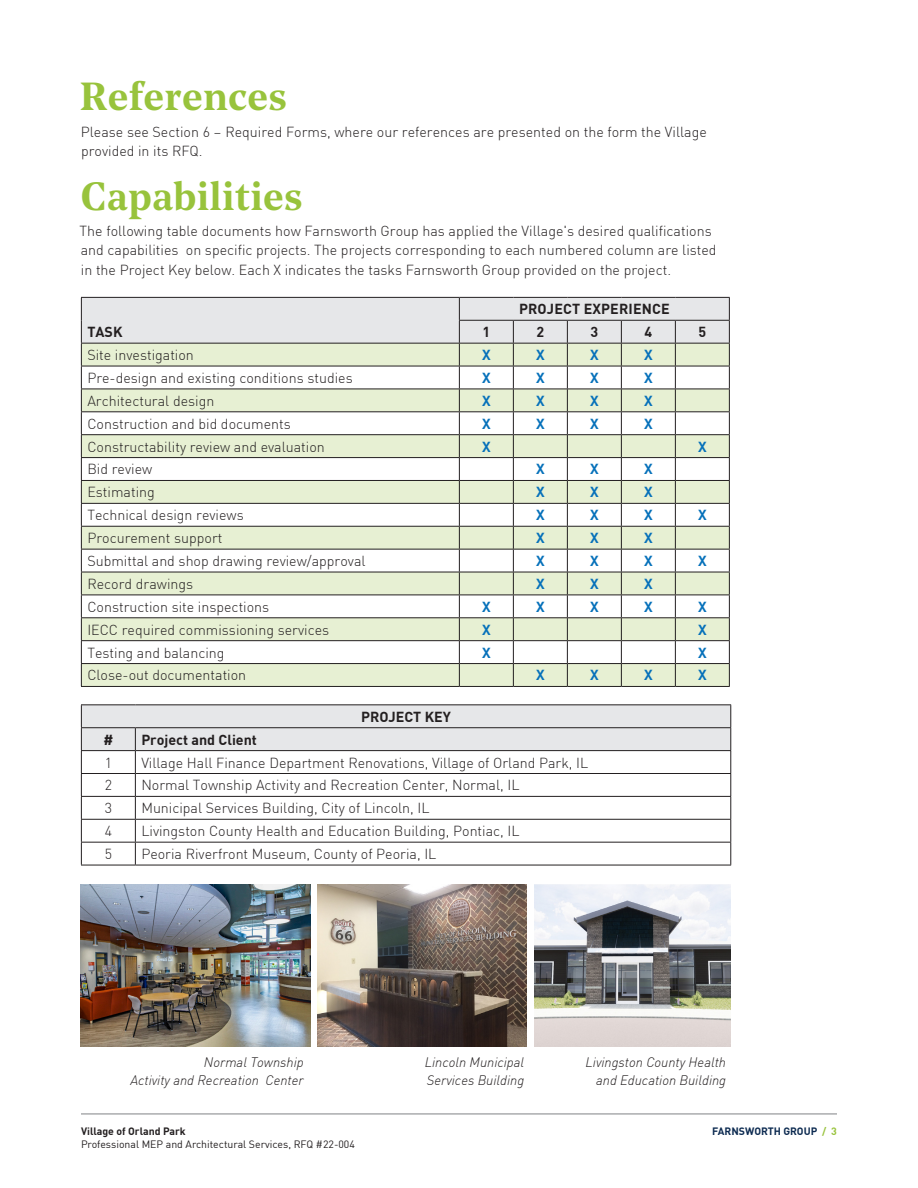
<style>
.page{position:relative;width:918px;height:1188px;background:#fff}
.page>*{position:absolute;margin:0;border:0;box-sizing:border-box;transform-origin:0 0}
.Section_Header_-_gre{font:600 39px "Noe Text";color:#98c33c}
.Body_Copy{font:300 14.25px/19.5px "DINOT";color:#231f20}
.Body_Copy-2{font:700 14.25px "DINOT";color:#231f20}
.Body_Copy-3{font:700 14.25px "DINOT";color:#0671ba}
.t1{font:italic 300 13.5px/18px "DINOT";color:#231f20;text-align:right}
.t2{font:10.5px "DINOT";color:#231f20}
.t3{font:700 10.5px "DINOT";color:#231f20}
.t4{font:700 10.5px "DINOT";color:#0d2b51}
.s1{color:#98c33c}
</style>
<div class="page">
<hr style="left:81px;top:1114px;width:756px;height:1px;background:#808285">
<svg style="left:81px;top:297px;width:649px;height:389px"></svg>
<hr style="left:81px;top:686px;width:378px;height:1px;background:#231f20">
<hr style="left:459px;top:686px;width:54px;height:1px;background:#231f20">
<hr style="left:513px;top:686px;width:54px;height:1px;background:#231f20">
<hr style="left:567px;top:686px;width:54px;height:1px;background:#231f20">
<hr style="left:621px;top:686px;width:54px;height:1px;background:#231f20">
<hr style="left:675px;top:686px;width:55px;height:1px;background:#231f20">
<hr style="left:81px;top:704px;width:54px;height:1px;background:#231f20">
<hr style="left:135px;top:704px;width:596px;height:1px;background:#231f20">
<svg style="left:81px;top:705px;width:650px;height:160px"></svg>
<hr style="left:81px;top:865px;width:54px;height:1px;background:#231f20">
<hr style="left:135px;top:865px;width:596px;height:1px;background:#231f20">
<img style="left:81px;top:884px;width:229px;height:162px">
<img style="left:318px;top:884px;width:209px;height:162px">
<img style="left:534px;top:884px;width:196px;height:162px">
<p class="Section_Header_-_gre" style="left:80px;top:67px;width:209px">References</p>
<p class="Body_Copy" style="left:81px;top:120px;width:628px">Please see Section 6 – Required Forms, where our references are presented on the form the Village provided in its RFQ.</p>
<p class="Section_Header_-_gre" style="left:81px;top:167px;width:224px">Capabilities</p>
<p class="Body_Copy" style="left:80px;top:220px;width:639px">The following table documents how Farnsworth Group has applied the Village's desired qualifications and capabilities on specific projects. The projects corresponding to each numbered column are listed in the Project Key below. Each X indicates the tasks Farnsworth Group provided on the project.</p>
<p class="Body_Copy-2" style="left:87px;top:321px;width:37px">TASK</p>
<p class="Body_Copy-2" style="left:519px;top:298px;width:152px">PROJECT EXPERIENCE</p>
<p class="Body_Copy-2" style="left:483px;top:321px;width:9px">1</p>
<p class="Body_Copy-2" style="left:537px;top:321px;width:9px">2</p>
<p class="Body_Copy-2" style="left:591px;top:321px;width:9px">3</p>
<p class="Body_Copy-2" style="left:645px;top:321px;width:9px">4</p>
<p class="Body_Copy-2" style="left:699px;top:321px;width:9px">5</p>
<p class="Body_Copy" style="left:87px;top:344px;width:108px">Site investigation</p>
<p class="Body_Copy-3" style="left:482px;top:344px;width:10px">X</p>
<p class="Body_Copy-3" style="left:536px;top:344px;width:10px">X</p>
<p class="Body_Copy-3" style="left:590px;top:344px;width:10px">X</p>
<p class="Body_Copy-3" style="left:644px;top:344px;width:10px">X</p>
<p class="Body_Copy" style="left:87px;top:367px;width:267px">Pre-design and existing conditions studies</p>
<p class="Body_Copy-3" style="left:482px;top:367px;width:10px">X</p>
<p class="Body_Copy-3" style="left:536px;top:367px;width:10px">X</p>
<p class="Body_Copy-3" style="left:590px;top:367px;width:10px">X</p>
<p class="Body_Copy-3" style="left:644px;top:367px;width:10px">X</p>
<p class="Body_Copy" style="left:87px;top:390px;width:128px">Architectural design</p>
<p class="Body_Copy-3" style="left:482px;top:390px;width:10px">X</p>
<p class="Body_Copy-3" style="left:536px;top:390px;width:10px">X</p>
<p class="Body_Copy-3" style="left:590px;top:390px;width:10px">X</p>
<p class="Body_Copy-3" style="left:644px;top:390px;width:10px">X</p>
<p class="Body_Copy" style="left:87px;top:413px;width:205px">Construction and bid documents</p>
<p class="Body_Copy-3" style="left:482px;top:412px;width:10px">X</p>
<p class="Body_Copy-3" style="left:536px;top:412px;width:10px">X</p>
<p class="Body_Copy-3" style="left:590px;top:412px;width:10px">X</p>
<p class="Body_Copy-3" style="left:644px;top:412px;width:10px">X</p>
<p class="Body_Copy" style="left:87px;top:436px;width:239px">Constructability review and evaluation</p>
<p class="Body_Copy-3" style="left:482px;top:435px;width:10px">X</p>
<p class="Body_Copy-3" style="left:698px;top:435px;width:10px">X</p>
<p class="Body_Copy" style="left:87px;top:458px;width:66px">Bid review</p>
<p class="Body_Copy-3" style="left:536px;top:458px;width:10px">X</p>
<p class="Body_Copy-3" style="left:590px;top:458px;width:10px">X</p>
<p class="Body_Copy-3" style="left:644px;top:458px;width:10px">X</p>
<p class="Body_Copy" style="left:87px;top:481px;width:69px">Estimating</p>
<p class="Body_Copy-3" style="left:536px;top:481px;width:10px">X</p>
<p class="Body_Copy-3" style="left:590px;top:481px;width:10px">X</p>
<p class="Body_Copy-3" style="left:644px;top:481px;width:10px">X</p>
<p class="Body_Copy" style="left:87px;top:504px;width:158px">Technical design reviews</p>
<p class="Body_Copy-3" style="left:536px;top:504px;width:10px">X</p>
<p class="Body_Copy-3" style="left:590px;top:504px;width:10px">X</p>
<p class="Body_Copy-3" style="left:644px;top:504px;width:10px">X</p>
<p class="Body_Copy-3" style="left:698px;top:504px;width:10px">X</p>
<p class="Body_Copy" style="left:87px;top:527px;width:137px">Procurement support</p>
<p class="Body_Copy-3" style="left:536px;top:527px;width:10px">X</p>
<p class="Body_Copy-3" style="left:590px;top:527px;width:10px">X</p>
<p class="Body_Copy-3" style="left:644px;top:527px;width:10px">X</p>
<p class="Body_Copy" style="left:87px;top:550px;width:280px">Submittal and shop drawing review/approval</p>
<p class="Body_Copy-3" style="left:536px;top:550px;width:10px">X</p>
<p class="Body_Copy-3" style="left:590px;top:550px;width:10px">X</p>
<p class="Body_Copy-3" style="left:644px;top:550px;width:10px">X</p>
<p class="Body_Copy-3" style="left:698px;top:550px;width:10px">X</p>
<p class="Body_Copy" style="left:87px;top:573px;width:107px">Record drawings</p>
<p class="Body_Copy-3" style="left:536px;top:573px;width:10px">X</p>
<p class="Body_Copy-3" style="left:590px;top:573px;width:10px">X</p>
<p class="Body_Copy-3" style="left:644px;top:573px;width:10px">X</p>
<p class="Body_Copy" style="left:87px;top:596px;width:183px">Construction site inspections</p>
<p class="Body_Copy-3" style="left:482px;top:596px;width:10px">X</p>
<p class="Body_Copy-3" style="left:536px;top:596px;width:10px">X</p>
<p class="Body_Copy-3" style="left:590px;top:596px;width:10px">X</p>
<p class="Body_Copy-3" style="left:644px;top:596px;width:10px">X</p>
<p class="Body_Copy-3" style="left:698px;top:596px;width:10px">X</p>
<p class="Body_Copy" style="left:87px;top:619px;width:243px">IECC required commissioning services</p>
<p class="Body_Copy-3" style="left:482px;top:618px;width:10px">X</p>
<p class="Body_Copy-3" style="left:698px;top:618px;width:10px">X</p>
<p class="Body_Copy" style="left:87px;top:642px;width:139px">Testing and balancing</p>
<p class="Body_Copy-3" style="left:482px;top:641px;width:10px">X</p>
<p class="Body_Copy-3" style="left:698px;top:641px;width:10px">X</p>
<p class="Body_Copy" style="left:87px;top:664px;width:160px">Close-out documentation</p>
<p class="Body_Copy-3" style="left:536px;top:664px;width:10px">X</p>
<p class="Body_Copy-3" style="left:590px;top:664px;width:10px">X</p>
<p class="Body_Copy-3" style="left:644px;top:664px;width:10px">X</p>
<p class="Body_Copy-3" style="left:698px;top:664px;width:10px">X</p>
<p class="Body_Copy-2" style="left:361px;top:705px;width:91px">PROJECT KEY</p>
<p class="Body_Copy-2" style="left:103px;top:728px;width:11px">#</p>
<p class="Body_Copy-2" style="left:141px;top:728px;width:117px">Project and Client</p>
<p class="Body_Copy" style="left:105px;top:751px;width:9px">1</p>
<p class="Body_Copy" style="left:141px;top:751px;width:448px">Village Hall Finance Department Renovations, Village of Orland Park, IL</p>
<p class="Body_Copy" style="left:105px;top:774px;width:9px">2</p>
<p class="Body_Copy" style="left:141px;top:774px;width:380px">Normal Township Activity and Recreation Center, Normal, IL</p>
<p class="Body_Copy" style="left:105px;top:797px;width:9px">3</p>
<p class="Body_Copy" style="left:141px;top:797px;width:290px">Municipal Services Building, City of Lincoln, IL</p>
<p class="Body_Copy" style="left:105px;top:820px;width:9px">4</p>
<p class="Body_Copy" style="left:141px;top:820px;width:380px">Livingston County Health and Education Building, Pontiac, IL</p>
<p class="Body_Copy" style="left:105px;top:843px;width:9px">5</p>
<p class="Body_Copy" style="left:141px;top:843px;width:297px">Peoria Riverfront Museum, County of Peoria, IL</p>
<p class="t1" style="left:131px;top:1053px;width:175px">Normal Township<br>Activity and Recreation Center</p>
<p class="t1" style="left:425px;top:1053px;width:101px;text-align:left">Lincoln Municipal<br>Services Building</p>
<p class="t1" style="left:586px;top:1052px;width:142px">Livingston County Health and Education Building</p>
<p class="t3" style="left:81px;top:1123px;width:106px">Village of Orland Park</p>
<p class="t2" style="left:81px;top:1136px;width:275px">Professional MEP and Architectural Services, RFQ #22-004</p>
<p class="t4" style="left:712px;top:1123px;width:126px">FARNSWORTH GROUP <span class="s1">/ 3</span></p>
</div>
